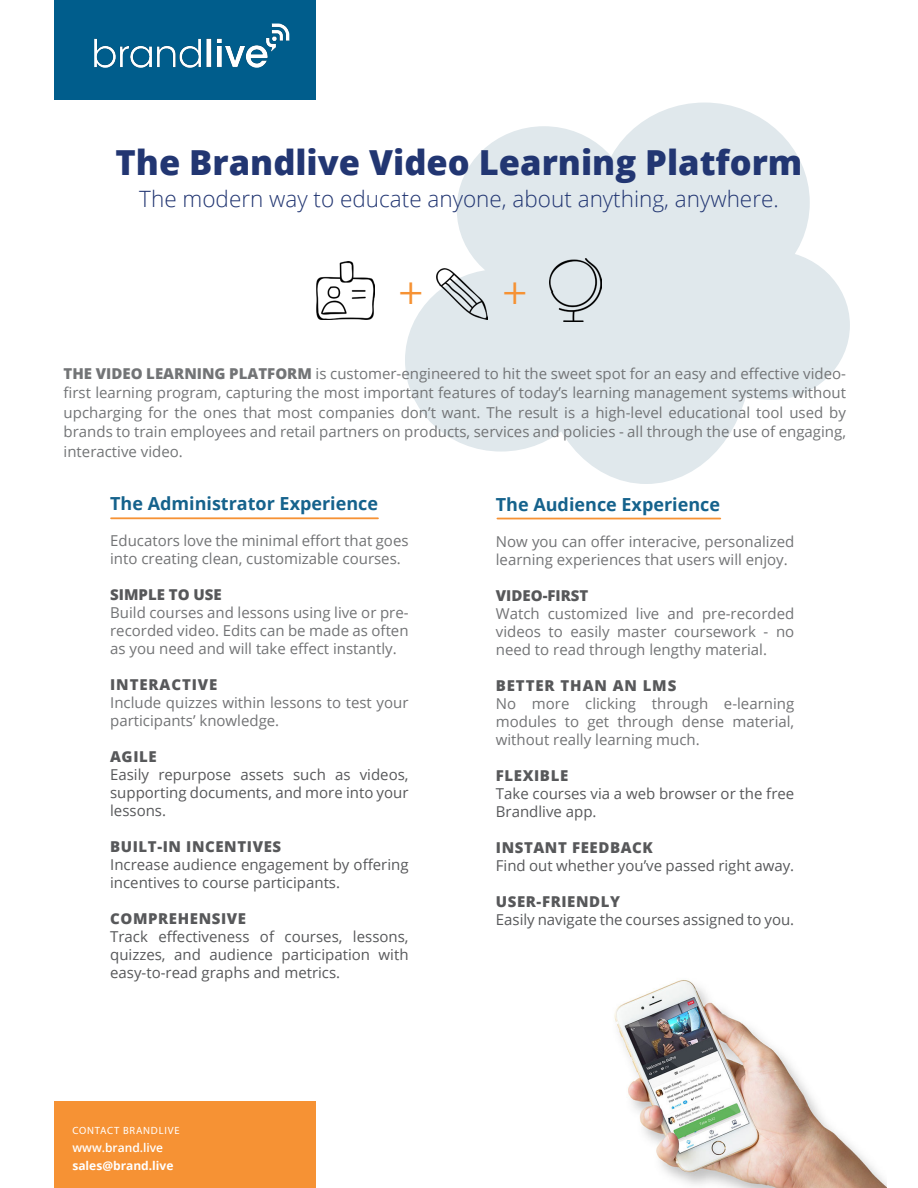
<style>
.page{position:relative;width:918px;height:1188px;background:#fff}
.page>*{position:absolute;margin:0;border:0;box-sizing:border-box;transform-origin:0 0}
.t1{font:40.5px "Myriad Pro";color:#f69234}
.t2{font:800 34.5px "Open Sans";color:#223672}
.t3{font:300 22.5px "Open Sans";color:#223672}
.t4{font:700 18px "Open Sans";color:#15628c}
.t5{font:15px/18px "Open Sans";color:#727375}
.t6{font:15px/19.5px "Open Sans";color:#727476;text-align:justify}
.t7{font:15px/18px "Open Sans";color:#57585a;text-align:justify}
.t8{font:800 15px "Open Sans";letter-spacing:.04em;color:#57585a}
.t9{font:800 15px "Open Sans";letter-spacing:.06em;color:#57585a}
.t10{font:800 15px "Open Sans";color:#57585a}
.Paragraph_Style_1{font:700 12px/18px "Open Sans";color:#fff}
.Paragraph_Style_1-2{font:10.5px "Myriad Pro";letter-spacing:.075em;color:#fff}
.s1{font-weight:800}
.s2{font-weight:600}
</style>
<div class="page">
<div style="left:457px;top:126px;width:174px;height:166px;background:#e0e8ec;border-radius:50%"></div>
<div style="left:542px;top:231px;width:209px;height:253px;background:#e0e8ec;border-radius:50%"></div>
<div style="left:599px;top:103px;width:211px;height:200px;background:#e0e8ec;border-radius:50%"></div>
<div style="left:405px;top:269px;width:192px;height:183px;background:#e0e8ec;border-radius:50%"></div>
<div style="left:693px;top:251px;width:157px;height:149px;background:#e0e8ec;border-radius:50%"></div>
<div style="left:55px;top:1102px;width:261px;height:86px;background:#f69234"></div>
<img style="left:614px;top:980px;width:273px;height:208px">
<hr style="left:111px;top:517px;width:267px;height:2px;background:#f69234">
<hr style="left:497px;top:518px;width:223px;height:1px;background:#f69234">
<img style="left:437px;top:269px;width:51px;height:51px">
<img style="left:550px;top:258px;width:51px;height:63px">
<img style="left:317px;top:261px;width:57px;height:58px">
<div style="left:55px;top:0;width:261px;height:100px;background:#005d8c"></div>
<img style="left:94px;top:23px;width:196px;height:45px">
<p class="t2" style="left:115px;top:136px;width:688px">The Brandlive Video Learning Platform</p>
<p class="t3" style="left:139px;top:183px;width:641px">The modern way to educate anyone, about anything, anywhere.</p>
<p class="t1" style="left:399px;top:266px;width:26px">+</p>
<p class="t1" style="left:503px;top:266px;width:26px">+</p>
<p class="t6" style="left:64px;top:363px;width:784px"><span class="s1">THE VIDEO LEARNING PLATFORM</span> is customer-engineered to hit the sweet spot for an easy and effective video&shy;first learning program, capturing the most important features of today’s learning management systems without upcharging for the ones that most companies don’t want. The result is a high-level educational tool used by brands to train employees and retail partners on products, services and policies - all through the use of engaging, interactive video.</p>
<p class="t4" style="left:110px;top:491px;width:270px">The Administrator Experience</p>
<p class="t5" style="left:110px;top:532px;width:300px">Educators love the minimal effort that goes into creating clean, customizable courses.</p>
<p class="t10" style="left:110px;top:584px;width:113px">SIMPLE TO USE</p>
<p class="t5" style="left:110px;top:604px;width:300px;text-align:justify">Build courses and lessons using live or pre&shy;recorded video. Edits can be made as often as you need and will take effect instantly.</p>
<p class="t9" style="left:110px;top:674px;width:109px">INTERACTIVE</p>
<p class="t5" style="left:110px;top:694px;width:300px">Include quizzes within lessons to test your participants’ knowledge.</p>
<p class="t8" style="left:110px;top:746px;width:48px">AGILE</p>
<p class="t7" style="left:110px;top:766px;width:300px">Easily repurpose assets such as videos, supporting documents, and more into your lessons.</p>
<p class="t8" style="left:110px;top:836px;width:173px">BUILT-IN INCENTIVES</p>
<p class="t7" style="left:110px;top:856px;width:300px">Increase audience engagement by offering incentives to course participants.</p>
<p class="t8" style="left:110px;top:908px;width:138px">COMPREHENSIVE</p>
<p class="t7" style="left:110px;top:928px;width:300px">Track effectiveness of courses, lessons, quizzes, and audience participation with easy-to-read graphs and metrics.</p>
<p class="Paragraph_Style_1-2" style="left:72px;top:1124px;width:109px">CONTACT BRANDLIVE</p>
<p class="Paragraph_Style_1" style="left:72px;top:1138px;width:103px"><span class="s2">www.brand.live </span>sales@brand.live</p>
<p class="t4" style="left:496px;top:492px;width:226px">The Audience Experience</p>
<p class="t5" style="left:496px;top:532px;width:300px">Now you can offer interacive, personalized learning experiences that users will enjoy.</p>
<p class="t10" style="left:496px;top:584px;width:94px">VIDEO-FIRST</p>
<p class="t5" style="left:496px;top:604px;width:300px;text-align:justify">Watch customized live and pre-recorded videos to easily master coursework - no need to read through lengthy material.</p>
<p class="t9" style="left:496px;top:674px;width:182px">BETTER THAN AN LMS</p>
<p class="t5" style="left:496px;top:694px;width:300px;text-align:justify">No more clicking through e-learning modules to get through dense material, without really learning much.</p>
<p class="t8" style="left:496px;top:764px;width:74px">FLEXIBLE</p>
<p class="t7" style="left:496px;top:784px;width:300px">Take courses via a web browser or the free<br>Brandlive app.</p>
<p class="t8" style="left:496px;top:836px;width:159px">INSTANT FEEDBACK</p>
<p class="t7" style="left:496px;top:856px;width:300px">Find out whether you’ve passed right away.</p>
<p class="t8" style="left:496px;top:890px;width:126px">USER-FRIENDLY</p>
<p class="t7" style="left:496px;top:910px;width:300px">Easily navigate the courses assigned to you.</p>
</div>
